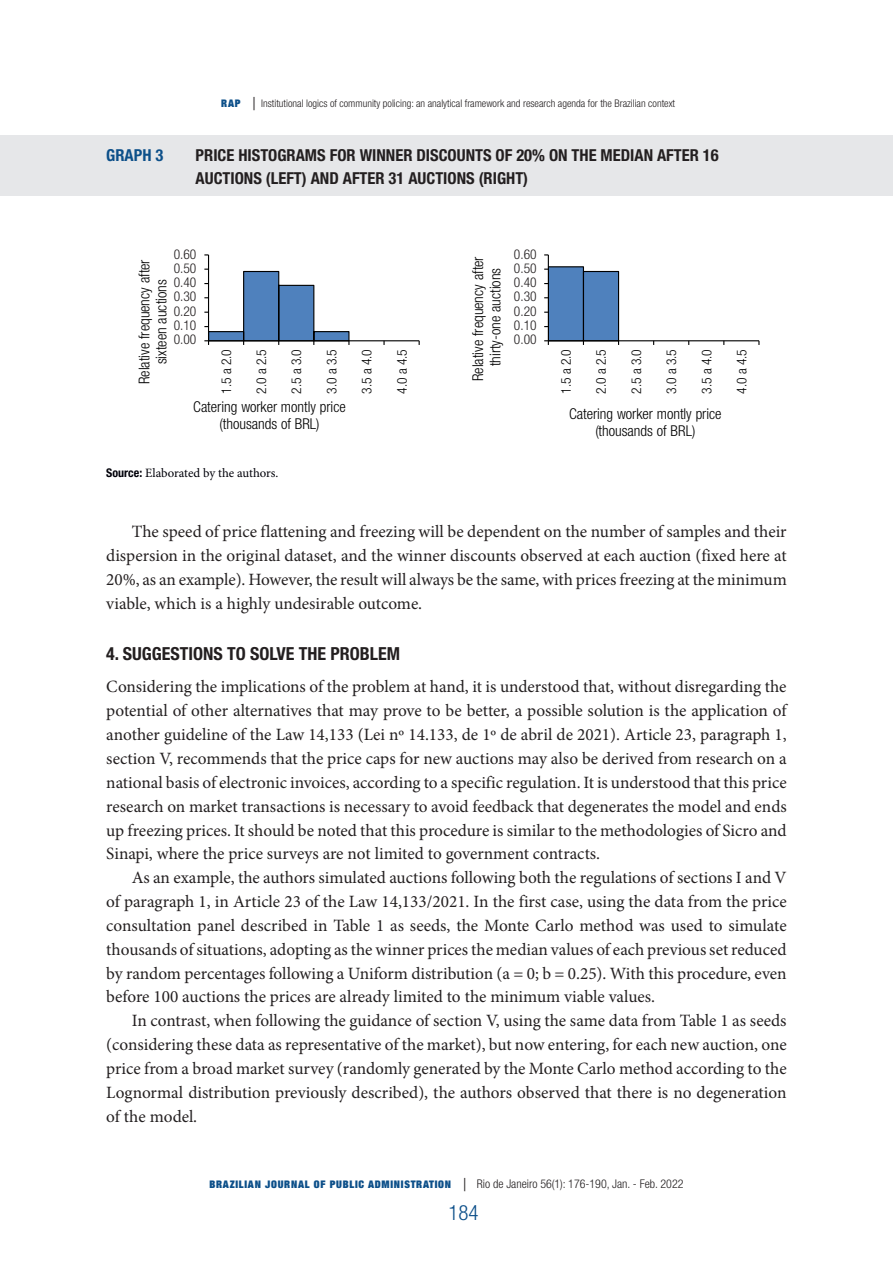
<style>
.page{position:relative;width:893px;height:1263px;background:#fff}
.page>*{position:absolute;margin:0;border:0;box-sizing:border-box;transform-origin:0 0}
.t1{font:300 condensed 21px "Helvetica Neue LT Std";color:#0c4f89}
.SUB1{font:700 condensed 18px "Helvetica Neue LT Std";color:#231f20}
.texto_3{font:17.25px/23.9px "Minion Pro";color:#231f20;text-align:justify}
.sem_recuo{font:17.25px/23.9px "Minion Pro";color:#231f20;text-align:justify}
.tit_tab{font:700 condensed 16.5px/23.1px "Helvetica Neue LT Std";color:#231f20}
.tit_tab-2{font:700 condensed 16.5px "Helvetica Neue LT Std";color:#0c4f89}
.t2{font:300 condensed 15px/17.1px "Helvetica Neue LT Std";color:#000;text-align:center}
.t3{font:300 condensed 13.5px "Helvetica Neue LT Std";color:#000}
.TEXTO_TAB{font:300 condensed 13.5px "Helvetica Neue LT Std";color:#231f20}
.fonte{font:12.75px "Minion Pro";letter-spacing:-.005em;color:#000009}
.t4{font:300 condensed 12px "Helvetica Neue LT Std";color:#231f20}
.t5{font:300 condensed 10.5px "Helvetica Neue LT Std";color:#231f20}
.s1{font-family:"Helvetica Neue";font-weight:900;font-stretch:expanded;color:#0c4f89}
.s2{font-size:18px}
.s3{font-family:"Helvetica Neue LT Std";font-weight:700;font-stretch:condensed;font-size:12px}
.s4{font-family:"Helvetica Neue";font-weight:900;font-stretch:expanded;font-size:10.5px;color:#0c4f89}
</style>
<div class="page">
<div style="left:0;top:135px;width:893px;height:61px;background:#e6e7e9"></div>
<hr style="left:208px;top:255px;width:1px;height:86px;background:#000">
<hr style="left:209px;top:340px;width:210px;height:1px;background:#000">
<svg style="left:204px;top:269px;width:146px;height:76px"></svg>
<hr style="left:548px;top:255px;width:1px;height:86px;background:#000">
<hr style="left:548px;top:340px;width:211px;height:1px;background:#000">
<svg style="left:544px;top:266px;width:76px;height:79px;background:#5e86b6"></svg>
<p class="t5" style="left:221px;top:98px;width:455px"><span class="s1">RAP</span> <span class="s2">|</span> Institutional logics of community policing: an analytical framework and research agenda for the Brazilian context</p>
<p class="tit_tab-2" style="left:106px;top:145px;width:59px">GRAPH 3</p>
<p class="tit_tab" style="left:196px;top:143px;width:525px">PRICE HISTOGRAMS FOR WINNER DISCOUNTS OF 20% ON THE MEDIAN AFTER 16<br>AUCTIONS (LEFT) AND AFTER 31 AUCTIONS (RIGHT)</p>
<p class="TEXTO_TAB" style="left:174px;top:246px;width:24px">0.60</p>
<p class="TEXTO_TAB" style="left:174px;top:260px;width:24px">0.50</p>
<p class="TEXTO_TAB" style="left:174px;top:275px;width:24px">0.40</p>
<p class="TEXTO_TAB" style="left:174px;top:289px;width:24px">0.30</p>
<p class="TEXTO_TAB" style="left:174px;top:303px;width:24px">0.20</p>
<p class="TEXTO_TAB" style="left:174px;top:317px;width:24px">0.10</p>
<p class="TEXTO_TAB" style="left:174px;top:332px;width:24px">0.00</p>
<p class="t3" style="left:180px;top:247px;width:5px">,</p>
<p class="t2" style="left:135px;top:384px;width:126px;rotate:-90deg">Relative frequency after sixteen auctions</p>
<p class="t3" style="left:180px;top:261px;width:5px">,</p>
<p class="t3" style="left:180px;top:276px;width:5px">,</p>
<p class="t3" style="left:180px;top:290px;width:5px">,</p>
<p class="t3" style="left:180px;top:304px;width:5px">,</p>
<p class="t3" style="left:180px;top:318px;width:5px">,</p>
<p class="t3" style="left:180px;top:333px;width:5px">,</p>
<p class="t3" style="left:218px;top:394px;width:46px;rotate:-90deg">1.5 a 2.0</p>
<p class="t3" style="left:254px;top:394px;width:46px;rotate:-90deg">2.0 a 2.5</p>
<p class="t3" style="left:289px;top:394px;width:46px;rotate:-90deg">2.5 a 3.0</p>
<p class="t3" style="left:324px;top:394px;width:46px;rotate:-90deg">3.0 a 3.5</p>
<p class="t3" style="left:359px;top:394px;width:46px;rotate:-90deg">3.5 a 4.0</p>
<p class="t3" style="left:394px;top:394px;width:46px;rotate:-90deg">4.0 a 4.5</p>
<p class="t2" style="left:469px;top:381px;width:126px;rotate:-90deg">Relative frequency after thirty-one auctions</p>
<p class="TEXTO_TAB" style="left:514px;top:246px;width:24px">0.60</p>
<p class="TEXTO_TAB" style="left:514px;top:260px;width:24px">0.50</p>
<p class="TEXTO_TAB" style="left:514px;top:275px;width:24px">0.40</p>
<p class="TEXTO_TAB" style="left:514px;top:289px;width:24px">0.30</p>
<p class="TEXTO_TAB" style="left:514px;top:303px;width:24px">0.20</p>
<p class="TEXTO_TAB" style="left:514px;top:317px;width:24px">0.10</p>
<p class="TEXTO_TAB" style="left:514px;top:332px;width:24px">0.00</p>
<p class="t3" style="left:520px;top:247px;width:5px">,</p>
<p class="t3" style="left:520px;top:261px;width:5px">,</p>
<p class="t3" style="left:520px;top:276px;width:5px">,</p>
<p class="t3" style="left:520px;top:290px;width:5px">,</p>
<p class="t3" style="left:520px;top:304px;width:5px">,</p>
<p class="t3" style="left:520px;top:318px;width:5px">,</p>
<p class="t3" style="left:520px;top:333px;width:5px">,</p>
<p class="t3" style="left:558px;top:394px;width:46px;rotate:-90deg">1.5 a 2.0</p>
<p class="t3" style="left:593px;top:394px;width:46px;rotate:-90deg">2.0 a 2.5</p>
<p class="t3" style="left:629px;top:394px;width:46px;rotate:-90deg">2.5 a 3.0</p>
<p class="t3" style="left:664px;top:394px;width:46px;rotate:-90deg">3.0 a 3.5</p>
<p class="t3" style="left:699px;top:394px;width:46px;rotate:-90deg">3.5 a 4.0</p>
<p class="t3" style="left:734px;top:394px;width:46px;rotate:-90deg">4.0 a 4.5</p>
<p class="t2" style="left:193px;top:398px;width:154px">Catering worker montly price (thousands of BRL)</p>
<p class="t2" style="left:569px;top:405px;width:154px">Catering worker montly price (thousands of BRL)</p>
<p class="fonte" style="left:106px;top:465px;width:174px"><span class="s3">Source:</span> Elaborated by the authors.</p>
<p class="texto_3" style="left:106px;top:520px;width:682px;text-indent:26px">The speed of price flattening and freezing will be dependent on the number of samples and their dispersion in the original dataset, and the winner discounts observed at each auction (fixed here at 20%, as an example). However, the result will always be the same, with prices freezing at the minimum viable, which is a highly undesirable outcome.</p>
<p class="SUB1" style="left:106px;top:643px;width:295px">4. SUGGESTIONS TO SOLVE THE PROBLEM</p>
<p class="sem_recuo" style="left:106px;top:675px;width:682px">Considering the implications of the problem at hand, it is understood that, without disregarding the potential of other alternatives that may prove to be better, a possible solution is the application of another guideline of the Law 14,133 (Lei nº 14.133, de 1º de abril de 2021). Article 23, paragraph 1, section V, recommends that the price caps for new auctions may also be derived from research on a national basis of electronic invoices, according to a specific regulation. It is understood that this price research on market transactions is necessary to avoid feedback that degenerates the model and ends up freezing prices. It should be noted that this procedure is similar to the methodologies of Sicro and Sinapi, where the price surveys are not limited to government contracts.</p>
<p class="texto_3" style="left:106px;top:866px;width:682px;text-indent:26px">As an example, the authors simulated auctions following both the regulations of sections I and V of paragraph 1, in Article 23 of the Law 14,133/2021. In the first case, using the data from the price consultation panel described in Table 1 as seeds, the Monte Carlo method was used to simulate thousands of situations, adopting as the winner prices the median values of each previous set reduced by random percentages following a Uniform distribution (a = 0; b = 0.25). With this procedure, even before 100 auctions the prices are already limited to the minimum viable values.</p>
<p class="texto_3" style="left:106px;top:1009px;width:682px;text-indent:26px">In contrast, when following the guidance of section V, using the same data from Table 1 as seeds (considering these data as representative of the market), but now entering, for each new auction, one price from a broad market survey (randomly generated by the Monte Carlo method according to the Lognormal distribution previously described), the authors observed that there is no degeneration of the model.</p>
<p class="t4" style="left:209px;top:1176px;width:476px"><span class="s4">BRAZILIAN JOURNAL OF PUBLIC ADMINISTRATION</span> <span class="s2">|</span> Rio de Janeiro 56(1): 176-190, Jan. - Feb. 2022</p>
<p class="t1" style="left:448px;top:1200px;width:32px">184</p>
</div>
